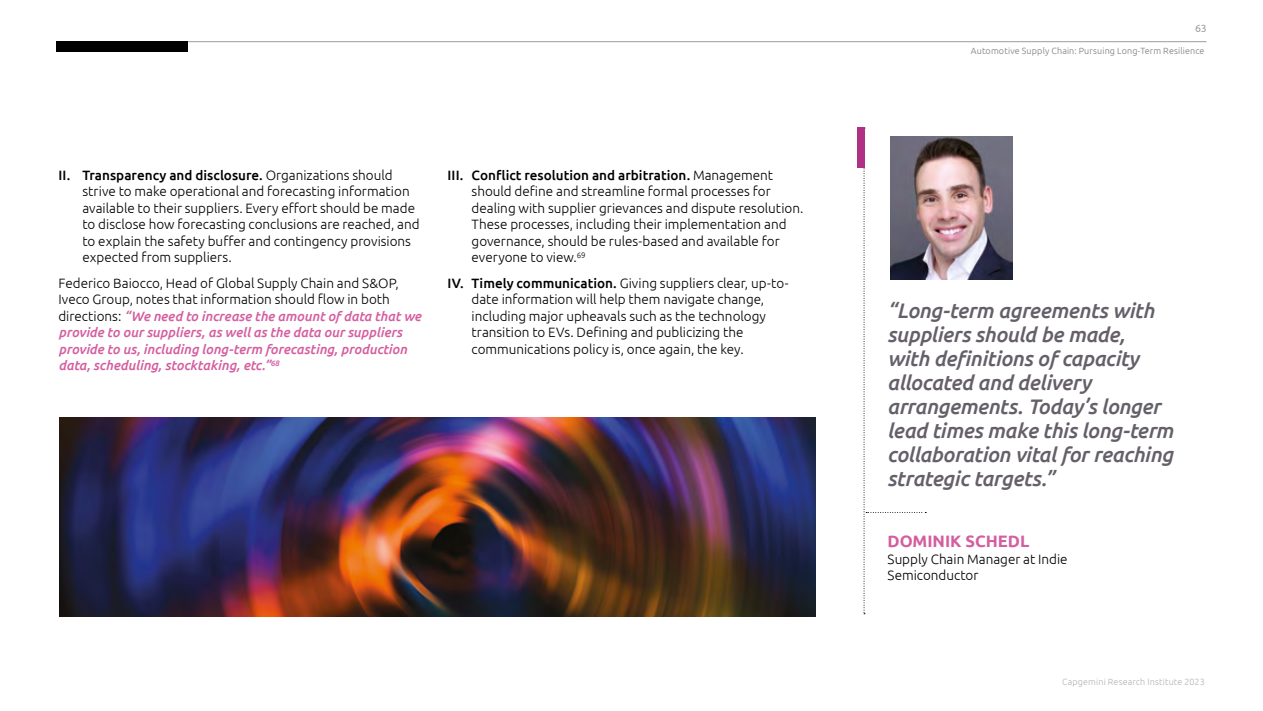
<style>
.page{position:relative;width:1263px;height:711px;background:#fff}
.page>*{position:absolute;margin:0;border:0;box-sizing:border-box;transform-origin:0 0}
.t1{font:italic 500 21px/24px "Ubuntu";letter-spacing:-.015em;color:#655f69}
.t2{font:700 16.5px "Ubuntu";color:#d45e9f}
.t3{font:300 13.5px/16.5px "Ubuntu";color:#000}
.t4{font:italic 500 13.5px/16.5px "Ubuntu";color:#d45e9f}
.t5{font:10.5px "Ubuntu";color:#9d9d9c}
.t6{font:300 9px "Ubuntu";letter-spacing:.015em;color:#7c7b7b}
.t7{font:300 9px "Ubuntu";letter-spacing:.015em;color:#b3b2b2}
.s1{font-weight:500}
.s2{font-weight:300;font-style:normal;color:#000}
</style>
<div class="page">
<img style="left:60px;top:417px;width:755px;height:199px">
<svg style="left:864px;top:128px;width:62px;height:486px"></svg>
<div style="left:857px;top:128px;width:7px;height:40px;background:#b03085"></div>
<img style="left:890px;top:136px;width:122px;height:143px">
<hr style="left:57px;top:41px;width:1149px;height:1px;background:#9d9d9c">
<div style="left:56px;top:41px;width:131px;height:11px;background:#000"></div>
<p class="t3" style="left:82px;top:166px;width:339px;text-indent:-24px"><span class="s1">II. Transparency and disclosure.</span> Organizations should strive to make operational and forecasting information available to their suppliers. Every effort should be made to disclose how forecasting conclusions are reached, and to explain the safety buffer and contingency provisions expected from suppliers.</p>
<p class="t4" style="left:58px;top:274px;width:364px"><span class="s2">Federico Baiocco, Head of Global Supply Chain and S&amp;OP, Iveco Group, notes that information should flow in both directions:</span> “We need to increase the amount of data that we provide to our suppliers, as well as the data our suppliers provide to us, including long-term forecasting, production data, scheduling, stocktaking, etc.”<sup>68</sup></p>
<p class="t3" style="left:472px;top:166px;width:333px;text-indent:-24px"><span class="s1">III. Conflict resolution and arbitration.</span> Management should define and streamline formal processes for dealing with supplier grievances and dispute resolution.<br>These processes, including their implementation and governance, should be rules-based and available for everyone to view.<sup>69</sup></p>
<p class="t3" style="left:472px;top:274px;width:319px;text-indent:-24px"><span class="s1">IV. Timely communication.</span> Giving suppliers clear, up-to&shy;date information will help them navigate change, including major upheavals such as the technology transition to EVs. Defining and publicizing the communications policy is, once again, the key.</p>
<p class="t5" style="left:1195px;top:21px;width:13px">63</p>
<p class="t6" style="left:971px;top:45px;width:235px">Automotive Supply Chain: Pursuing Long-Term Resilience</p>
<h1 class="t1" style="left:887px;top:298px;width:288px">“Long-term agreements with suppliers should be made,<br>with definitions of capacity allocated and delivery arrangements. Today’s longer lead times make this long-term collaboration vital for reaching strategic targets.”</h1>
<p class="t2" style="left:888px;top:531px;width:143px">DOMINIK SCHEDL</p>
<p class="t3" style="left:888px;top:550px;width:182px">Supply Chain Manager at Indie<br>Semiconductor</p>
<p class="t7" style="left:1062px;top:676px;width:144px">Capgemini Research Institute 2023</p>
</div>
